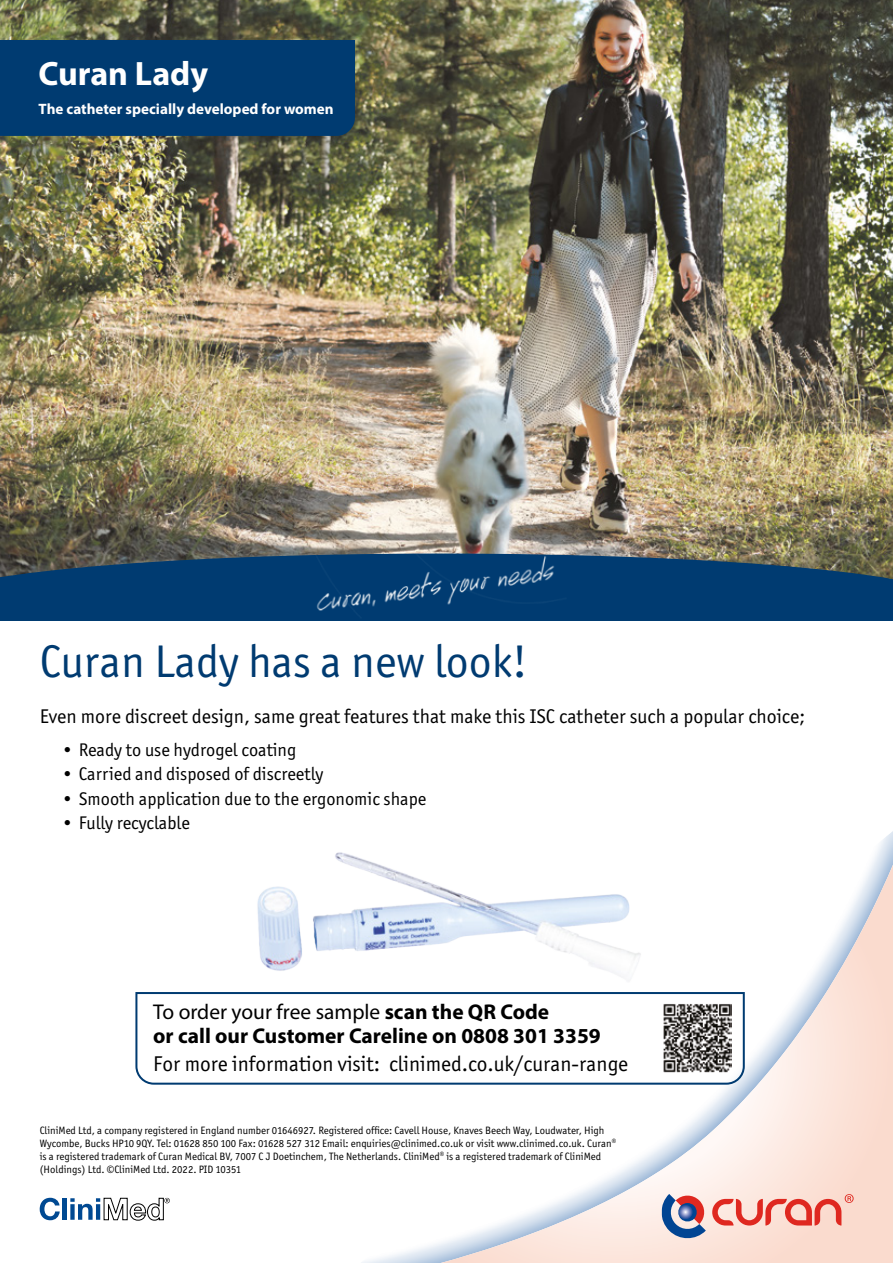
<style>
.page{position:relative;width:893px;height:1263px;background:#fff}
.page>*{position:absolute;margin:0;border:0;box-sizing:border-box;transform-origin:0 0}
.t1{font:45.9px "ITC Officina Sans";color:#003b71}
.t2{font:700 33.9px "Myriad Pro";color:#fff}
.t3{font:700 21.45px/24.5px "Myriad Pro";color:#000}
.t4{font:21.45px "ITC Officina Sans";color:#000}
.t5{font:19.95px "ITC Officina Sans";color:#000}
.t6{font:18.3px "ITC Officina Sans";color:#000}
.t7{font:700 15px "Myriad Pro";color:#fff}
.t8{font:10.65px/12.9px "ITC Officina Sans";color:#000}
.s1{font-weight:400}
</style>
<div class="page">
<img style="left:0;top:0;width:893px;height:553px">
<svg style="left:0;top:553px;width:893px;height:68px;background:#10416b"></svg>
<div style="left:0;top:104px;width:355px;height:32px;background:#003b71"></div>
<div style="left:0;top:40px;width:355px;height:64px;background:#003b71"></div>
<svg style="left:361px;top:834px;width:532px;height:429px"></svg>
<svg style="left:441px;top:865px;width:452px;height:398px"></svg>
<svg style="left:40px;top:1198px;width:20px;height:22px"></svg>
<hr style="left:63px;top:1198px;width:4px;height:22px;background:#004992">
<svg style="left:70px;top:1198px;width:100px;height:23px"></svg>
<svg style="left:662px;top:1194px;width:44px;height:47px;background:#948ba7"></svg>
<svg style="left:712px;top:1194px;width:142px;height:50px;background:#f5b9ae"></svg>
<img style="left:294px;top:541px;width:274px;height:80px">
<img style="left:257px;top:834px;width:408px;height:157px">
<svg style="left:135px;top:991px;width:611px;height:95px"></svg>
<h2 class="t2" style="left:39px;top:52px;width:171px">Curan Lady</h2>
<h3 class="t7" style="left:39px;top:99px;width:297px">The catheter specially developed for women</h3>
<h1 class="t1" style="left:40px;top:635px;width:489px">Curan Lady has a new look!</h1>
<h3 class="t5" style="left:40px;top:704px;width:767px">Even more discreet design, same great features that make this ISC catheter such a popular choice;</h3>
<h3 class="t6" style="left:61px;top:739px;width:237px">• Ready to use hydrogel coating</h3>
<h3 class="t6" style="left:61px;top:763px;width:264px">• Carried and disposed of discreetly</h3>
<h3 class="t6" style="left:61px;top:788px;width:367px">• Smooth application due to the ergonomic shape</h3>
<h3 class="t6" style="left:61px;top:812px;width:130px">• Fully recyclable</h3>
<h3 class="t3" style="left:153px;top:998px;width:449px"><span class="s1">To order your free sample</span> scan the QR Code<br>or call our Customer Careline on 0808 301 3359</h3>
<h3 class="t4" style="left:153px;top:1051px;width:476px">For more information visit: clinimed.co.uk/curan-range</h3>
<p class="t8" style="left:40px;top:1124px;width:578px">CliniMed Ltd, a company registered in England number 01646927. Registered office: Cavell House, Knaves Beech Way, Loudwater, High Wycombe, Bucks HP10 9QY. Tel: 01628 850 100 Fax: 01628 527 312 Email: enquiries@clinimed.co.uk or visit www.clinimed.co.uk. Curan<sup>® </sup>is a registered trademark of Curan Medical BV, 7007 C J Doetinchem, The Netherlands. CliniMed<sup>®</sup> is a registered trademark of CliniMed (Holdings) Ltd. ©CliniMed Ltd. 2022. PID 10351</p>
</div>
